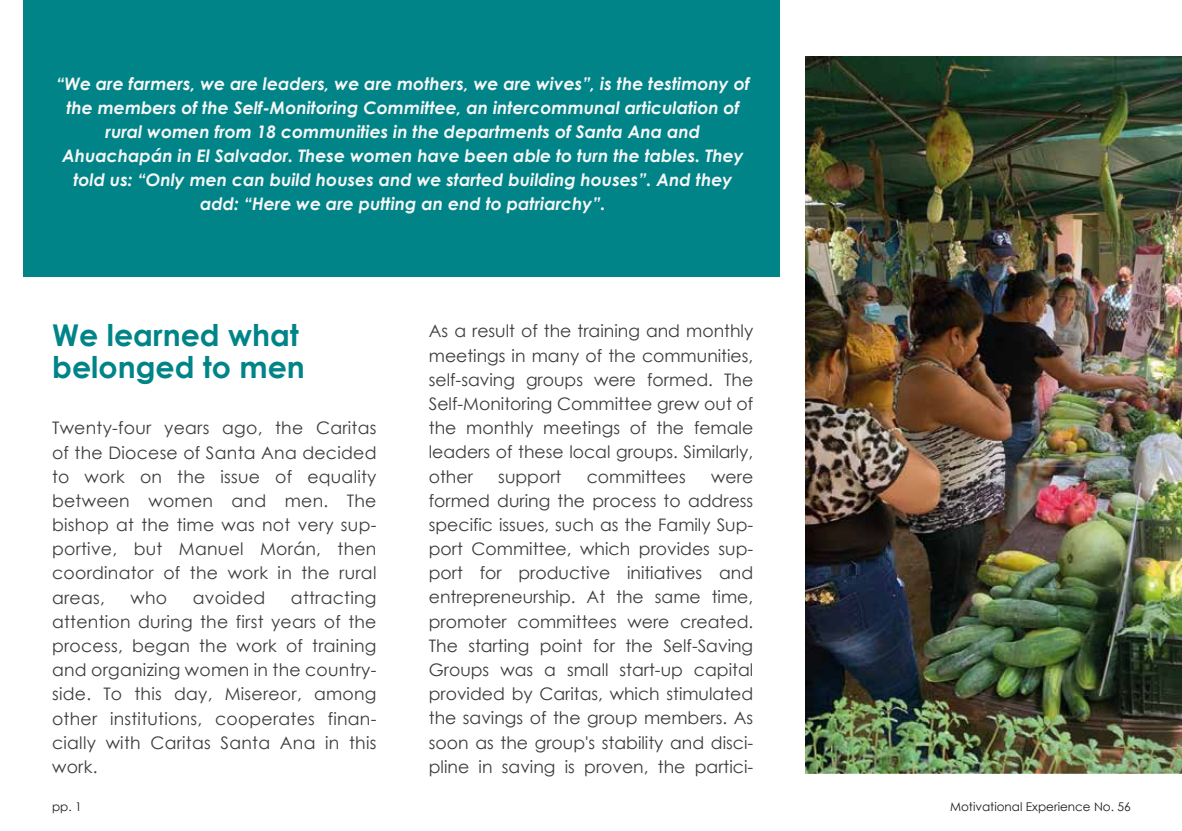
<style>
.page{position:relative;width:1182px;height:831px;background:#fff}
.page>*{position:absolute;margin:0;border:0;box-sizing:border-box;transform-origin:0 0}
.t1{font:700 30px/31.5px "Century Gothic";color:#008488}
.t2{font:17.25px/24.2px "Century Gothic";color:#3c3c3b;text-align:justify}
.t3{font:italic 700 17.25px/24px "Century Gothic";color:#f6f6f6;text-align:center}
.t4{font:12px "Century Gothic";color:#1d1d1b}
</style>
<div class="page">
<img style="left:805px;top:57px;width:377px;height:716px">
<div style="left:23px;top:0;width:757px;height:276px;background:#008488"></div>
<p class="t3" style="left:56px;top:71px;width:695px">“We are farmers, we are leaders, we are mothers, we are wives”, is the testimony of the members of the Self-Monitoring Committee, an intercommunal articulation of rural women from 18 communities in the departments of Santa Ana and Ahuachapán in El Salvador. These women have been able to turn the tables. They told us: “Only men can build houses and we started building houses”. And they add: “Here we are putting an end to patriarchy”.</p>
<h1 class="t1" style="left:52px;top:318px;width:254px">We learned what belonged to men</h1>
<p class="t2" style="left:52px;top:415px;width:326px">Twenty-four years ago, the Caritas of the Diocese of Santa Ana decided to work on the issue of equality between women and men. The bishop at the time was not very sup&shy;portive, but Manuel Morán, then coordinator of the work in the rural areas,</p>
<p class="t2" style="left:52px;top:584px;width:326px;text-indent:239px">attracting attention during the first years of the process, began the work of training and organizing women in the country&shy;side. To this day, Misereor, among other institutions, cooperates finan&shy;cially with Caritas Santa Ana in this work.</p>
<p class="t2" style="left:130px;top:584px;width:38px">who</p>
<p class="t2" style="left:193px;top:584px;width:74px">avoided</p>
<p class="t2" style="left:429px;top:318px;width:326px">As a result of the training and monthly meetings in many of the communities, self-saving groups were formed. The Self-Monitoring Committee grew out of the monthly meetings of the female leaders of these local groups. Similarly, other</p>
<p class="t2" style="left:498px;top:463px;width:65px">support</p>
<p class="t2" style="left:587px;top:463px;width:101px">committees</p>
<p class="t2" style="left:429px;top:463px;width:326px;text-indent:282px">were formed during the process to address specific issues, such as the Family Sup&shy;port Committee, which provides sup&shy;port for productive initiatives and entrepreneurship. At the same time, promoter committees were created.<br>The starting point for the Self-Saving Groups was a small start-up capital provided by Caritas, which stimulated the savings of the group members. As soon as the group's stability and disci&shy;pline in saving is proven, the partici-</p>
<p class="t4" style="left:52px;top:797px;width:31px">pp. 1</p>
<p class="t4" style="left:950px;top:797px;width:182px">Motivational Experience No. 56</p>
</div>
